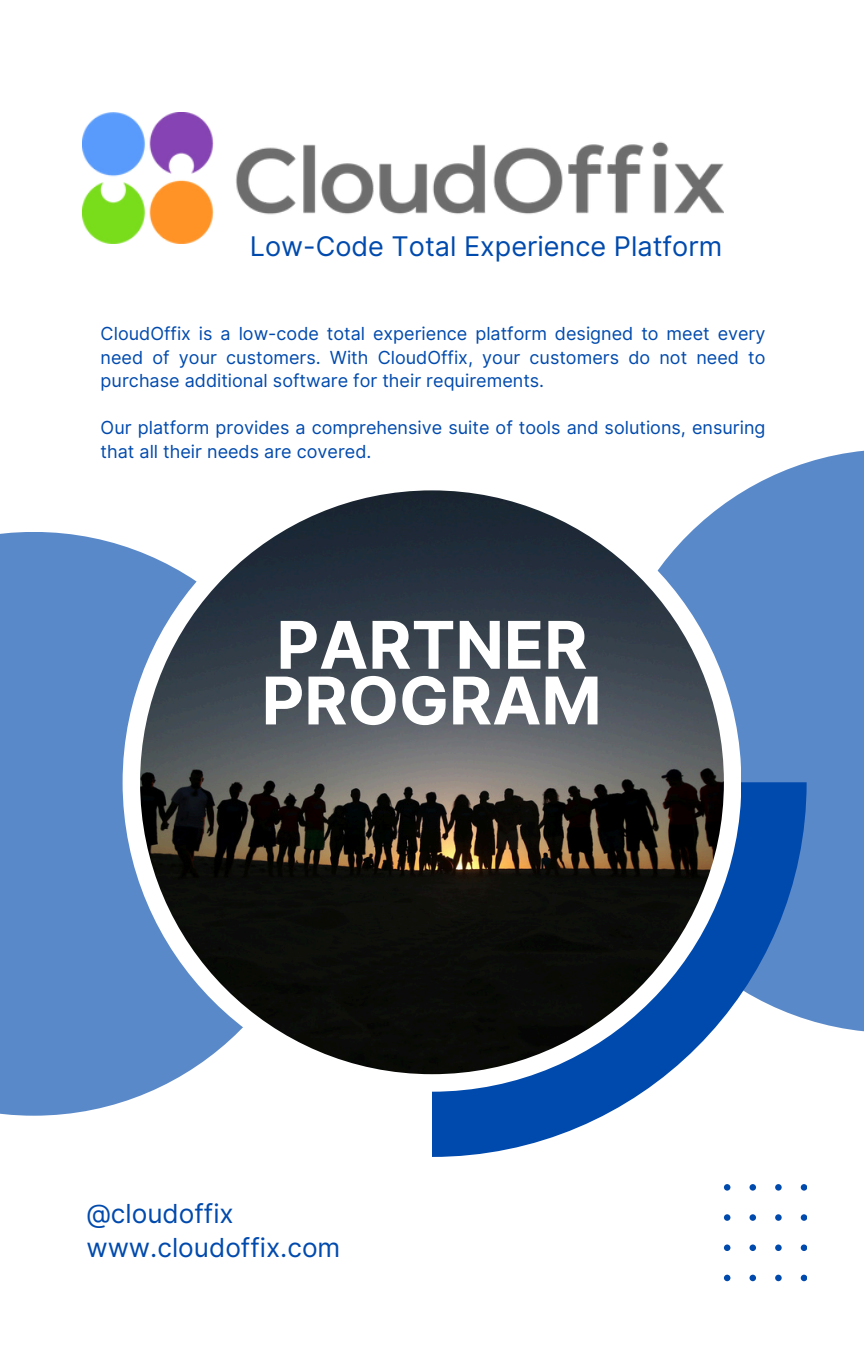
<style>
.page{position:relative;width:864px;height:1350px;background:#fff}
.page>*{position:absolute;margin:0;border:0;box-sizing:border-box;transform-origin:0 0}
.t1{font:700 65.7px/55.8px "Inter";color:#fff}
.t2{font:27px "Inter";color:#004aad}
.t3{font:26.1px "Inter";color:#004aad}
.t4{font:18px/23.6px "Inter";color:#004aad;text-align:justify}
</style>
<div class="page">
<svg style="left:432px;top:1033px;width:279px;height:124px;fill:#004aad"></svg>
<svg style="left:0;top:532px;width:243px;height:584px;background:#6a94ce"></svg>
<svg style="left:614px;top:450px;width:250px;height:583px;fill:#5a89c9"></svg>
<div style="left:123px;top:473px;width:618px;height:619px;background:#fff;border-radius:50%"></div>
<img style="left:140px;top:490px;width:584px;height:584px;border-radius:50%">
<div style="left:775px;top:1214px;width:7px;height:7px;background:#004aad;border-radius:50%"></div>
<div style="left:750px;top:1214px;width:6px;height:7px;background:#004aad;border-radius:50%"></div>
<div style="left:724px;top:1214px;width:6px;height:7px;background:#004aad;border-radius:50%"></div>
<div style="left:801px;top:1214px;width:6px;height:7px;background:#004aad;border-radius:50%"></div>
<div style="left:775px;top:1244px;width:7px;height:7px;background:#004aad;border-radius:50%"></div>
<div style="left:750px;top:1244px;width:6px;height:7px;background:#004aad;border-radius:50%"></div>
<div style="left:724px;top:1244px;width:6px;height:7px;background:#004aad;border-radius:50%"></div>
<div style="left:801px;top:1244px;width:6px;height:7px;background:#004aad;border-radius:50%"></div>
<div style="left:775px;top:1184px;width:7px;height:7px;background:#004aad;border-radius:50%"></div>
<div style="left:750px;top:1184px;width:6px;height:7px;background:#004aad;border-radius:50%"></div>
<div style="left:724px;top:1184px;width:6px;height:7px;background:#004aad;border-radius:50%"></div>
<div style="left:801px;top:1184px;width:6px;height:7px;background:#004aad;border-radius:50%"></div>
<div style="left:775px;top:1275px;width:7px;height:6px;background:#004aad;border-radius:50%"></div>
<svg style="left:750px;top:1275px;width:6px;height:6px"></svg>
<svg style="left:724px;top:1275px;width:6px;height:6px"></svg>
<svg style="left:801px;top:1275px;width:6px;height:6px"></svg>
<img style="left:83px;top:112px;width:641px;height:132px">
<p class="t2" style="left:250px;top:230px;width:474px">Low-Code Total Experience Platform</p>
<p class="t4" style="left:101px;top:322px;width:666px">CloudOffix is a low-code total experience platform designed to meet every need of your customers. With CloudOffix, your customers do not need to purchase additional software for their requirements.</p>
<p class="t4" style="left:101px;top:416px;width:666px">Our platform provides a comprehensive suite of tools and solutions, ensuring that all their needs are covered.</p>
<h1 class="t1" style="left:262px;top:617px;width:342px">PARTNER<br>PROGRAM</h1>
<p class="t3" style="left:86px;top:1198px;width:149px">@cloudoffix</p>
<h2 class="t3" style="left:86px;top:1231px;width:256px">www.cloudoffix.com</h2>
</div>
